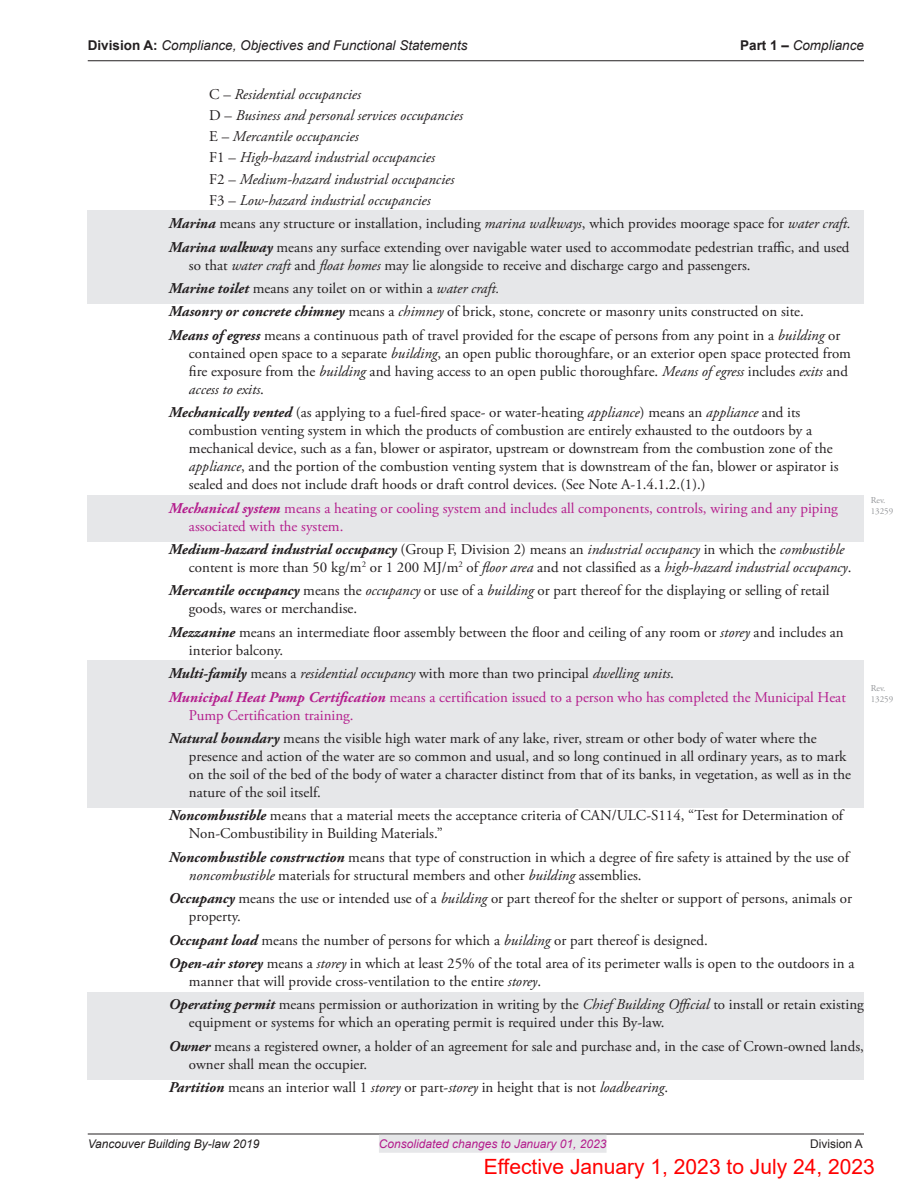
<style>
.page{position:relative;width:918px;height:1188px;background:#fff}
.page>*{position:absolute;margin:0;border:0;box-sizing:border-box;transform-origin:0 0}
.t1{font:21px "Arial";color:#f00}
.Terms{font:15px/18px "Adobe Garamond Pro";color:#231f20}
.body_-_grey_box__COV{font:15px/18px "Adobe Garamond Pro";color:#231f20}
.number_list_2{font:italic 15px "Adobe Garamond Pro";color:#231f20}
.body_-_grey_box_bar{font:15px/18px "Adobe Garamond Pro";color:#b41e8d}
.Terms_-_grey_box__ba{font:15px/18px "Adobe Garamond Pro";color:#b41e8d}
.body_-_grey_box__COV-2{font:italic 15px "Adobe Garamond Pro";color:#231f20}
.number_list_2_last{font:italic 15px "Adobe Garamond Pro";color:#231f20}
.t2{font:italic 13.5px "Arial";color:#231f20}
.t3{font:italic 12px "Arial";color:#b41e8d}
.t4{font:italic 12px "Arial";color:#231f20}
.t5{font:12px "Arial";color:#231f20}
.Revision__COV{font:9px/10.8px "Adobe Garamond Pro";color:#939598}
.s1{font-weight:700;font-style:normal}
.s2{font-style:normal}
.s3{font-weight:700;font-style:italic}
.s4{font-style:italic}
.s5{font-weight:700}
</style>
<div class="page">
<hr style="left:88px;top:60px;width:776px;height:1px;background:#231f20">
<hr style="left:88px;top:1134px;width:776px;height:1px;background:#231f20">
<div style="left:379px;top:1135px;width:228px;height:18px;background:#e6e7e9"></div>
<div style="left:88px;top:211px;width:776px;height:28px;background:#e6e7e9"></div>
<div style="left:88px;top:234px;width:776px;height:46px;background:#e6e7e9"></div>
<div style="left:88px;top:275px;width:776px;height:29px;background:#e6e7e9"></div>
<div style="left:88px;top:495px;width:776px;height:46px;background:#e6e7e9"></div>
<div style="left:88px;top:661px;width:776px;height:28px;background:#e6e7e9"></div>
<div style="left:88px;top:684px;width:776px;height:46px;background:#e6e7e9"></div>
<div style="left:88px;top:725px;width:776px;height:83px;background:#e6e7e9"></div>
<div style="left:88px;top:992px;width:776px;height:46px;background:#e6e7e9"></div>
<div style="left:88px;top:1033px;width:776px;height:47px;background:#e6e7e9"></div>
<p class="t2" style="left:88px;top:37px;width:381px"><span class="s1">Division A:</span> Compliance, Objectives and Functional Statements</p>
<p class="t2" style="left:740px;top:37px;width:125px"><span class="s1">Part 1 –</span> Compliance</p>
<p class="number_list_2" style="left:209px;top:85px;width:153px"><span class="s2">C –</span> Residential occupancies</p>
<p class="number_list_2" style="left:209px;top:106px;width:255px"><span class="s2">D –</span> Business and personal services occupancies</p>
<p class="number_list_2" style="left:209px;top:127px;width:151px"><span class="s2">E –</span> Mercantile occupancies</p>
<p class="number_list_2" style="left:209px;top:149px;width:227px"><span class="s2">F1 –</span> High-hazard industrial occupancies</p>
<p class="number_list_2" style="left:209px;top:170px;width:247px"><span class="s2">F2 –</span> Medium-hazard industrial occupancies</p>
<p class="number_list_2_last" style="left:209px;top:191px;width:223px"><span class="s2">F3 –</span> Low-hazard industrial occupancies</p>
<p class="body_-_grey_box__COV" style="left:169px;top:215px;width:684px"><span class="s3">Marina</span> means any structure or installation, including <span class="s4">marina walkways</span>, which provides moorage space for <span class="s4">water craft.</span></p>
<p class="body_-_grey_box__COV" style="left:189px;top:238px;width:662px;text-indent:-20px"><span class="s3">Marina walkway</span> means any surface extending over navigable water used to accommodate pedestrian traffic, and used so that <span class="s4">water craft</span> and <span class="s4">float homes</span> may lie alongside to receive and discharge cargo and passengers.</p>
<p class="body_-_grey_box__COV" style="left:169px;top:280px;width:332px"><span class="s3">Marine toilet</span> means any toilet on or within a <span class="s4">water craft.</span></p>
<p class="Terms" style="left:169px;top:303px;width:637px"><span class="s3">Masonry or concrete chimney</span> means a <span class="s4">chimney</span> of brick, stone, concrete or masonry units constructed on site.</p>
<p class="Terms" style="left:189px;top:327px;width:664px;text-indent:-20px"><span class="s3">Means of egress</span> means a continuous path of travel provided for the escape of persons from any point in a <span class="s4">building</span> or contained open space to a separate <span class="s4">building</span>, an open public thoroughfare, or an exterior open space protected from fire exposure from the <span class="s4">building</span> and having access to an open public thoroughfare. <span class="s4">Means of egress</span> includes <span class="s4">exits</span> and <span class="s4">access to exits</span>.</p>
<p class="Terms" style="left:189px;top:404px;width:651px;text-indent:-20px"><span class="s3">Mechanically vented</span> (as applying to a fuel-fired space- or water-heating <span class="s4">appliance</span>) means an <span class="s4">appliance</span> and its combustion venting system in which the products of combustion are entirely exhausted to the outdoors by a mechanical device, such as a fan, blower or aspirator, upstream or downstream from the combustion zone of the <span class="s4">appliance</span>, and the portion of the combustion venting system that is downstream of the fan, blower or aspirator is sealed and does not include draft hoods or draft control devices. (See Note A-1.4.1.2.(1).)</p>
<p class="Terms_-_grey_box__ba" style="left:189px;top:499px;width:650px;text-indent:-20px"><span class="s3">Mechanical system</span> means a heating or cooling system and includes all components, controls, wiring and any piping associated with the system.</p>
<p class="Terms" style="left:189px;top:541px;width:664px;text-indent:-20px"><span class="s3">Medium-hazard industrial occupancy</span> (Group F, Division 2) means an <span class="s4">industrial occupancy</span> in which the <span class="s4">combustible </span>content is more than 50 kg/m<sup>2</sup> or 1 200 MJ/m<sup>2</sup> of <span class="s4">floor area</span> and not classified as a <span class="s4">high-hazard industrial occupancy</span>.</p>
<p class="Terms" style="left:189px;top:582px;width:642px;text-indent:-20px"><span class="s3">Mercantile occupancy</span> means the <span class="s4">occupancy</span> or use of a <span class="s4">building</span> or part thereof for the displaying or selling of retail goods, wares or merchandise.</p>
<p class="Terms" style="left:189px;top:624px;width:656px;text-indent:-20px"><span class="s3">Mezzanine</span> means an intermediate floor assembly between the floor and ceiling of any room or <span class="s4">storey</span> and includes an interior balcony.</p>
<p class="body_-_grey_box__COV-2" style="left:169px;top:664px;width:507px"><span class="s5">Multi-family</span> <span class="s2">means a</span> residential occupancy <span class="s2">with more than two principal</span> dwelling units<span class="s2">.</span></p>
<p class="body_-_grey_box_bar" style="left:189px;top:688px;width:658px;text-indent:-20px"><span class="s3">Municipal Heat Pump Certification</span> means a certification issued to a person who has completed the Municipal Heat<br>Pump Certification training.</p>
<p class="body_-_grey_box__COV" style="left:189px;top:730px;width:664px;text-indent:-20px"><span class="s3">Natural boundary</span> means the visible high water mark of any lake, river, stream or other body of water where the presence and action of the water are so common and usual, and so long continued in all ordinary years, as to mark on the soil of the bed of the body of water a character distinct from that of its banks, in vegetation, as well as in the nature of the soil itself.</p>
<p class="Terms" style="left:189px;top:807px;width:656px;text-indent:-20px"><span class="s3">Noncombustible</span> means that a material meets the acceptance criteria of CAN/ULC-S114, “Test for Determination of<br>Non-Combustibility in Building Materials.”</p>
<p class="Terms" style="left:189px;top:849px;width:662px;text-indent:-20px"><span class="s3">Noncombustible construction</span> means that type of construction in which a degree of fire safety is attained by the use of <span class="s4">noncombustible</span> materials for structural members and other <span class="s4">building</span> assemblies.</p>
<p class="Terms" style="left:189px;top:890px;width:665px;text-indent:-20px"><span class="s3">Occupancy</span> means the use or intended use of a <span class="s4">building</span> or part thereof for the shelter or support of persons, animals or property.</p>
<p class="Terms" style="left:169px;top:931px;width:541px"><span class="s3">Occupant load</span> means the number of persons for which a <span class="s4">building</span> or part thereof is designed.</p>
<p class="Terms" style="left:189px;top:955px;width:667px;text-indent:-20px"><span class="s3">Open-air storey</span> means a <span class="s4">storey</span> in which at least 25% of the total area of its perimeter walls is open to the outdoors in a manner that will provide cross-ventilation to the entire <span class="s4">storey</span>.</p>
<p class="body_-_grey_box__COV" style="left:189px;top:996px;width:676px;text-indent:-20px"><span class="s3">Operating permit</span> means permission or authorization in writing by the <span class="s4">Chief Building Official</span> to install or retain existing equipment or systems for which an operating permit is required under this By-law.</p>
<p class="body_-_grey_box__COV" style="left:189px;top:1038px;width:677px;text-indent:-20px"><span class="s3">Owner</span> means a registered owner, a holder of an agreement for sale and purchase and, in the case of Crown-owned lands, owner shall mean the occupier.</p>
<p class="Terms" style="left:169px;top:1079px;width:501px"><span class="s3">Partition</span> means an interior wall 1 <span class="s4">storey</span> or part-<span class="s4">storey</span> in height that is not <span class="s4">loadbearing</span>.</p>
<p class="Revision__COV" style="left:871px;top:495px;width:24px">Rev.<br>13259</p>
<p class="Revision__COV" style="left:871px;top:683px;width:24px">Rev.<br>13259</p>
<p class="t4" style="left:88px;top:1136px;width:173px">Vancouver Building By-law 2019</p>
<p class="t3" style="left:379px;top:1136px;width:229px">Consolidated changes to January 01, 2023</p>
<p class="t5" style="left:810px;top:1135px;width:54px">Division A</p>
<h1 class="t1" style="left:484px;top:1152px;width:393px">Effective January 1, 2023 to July 24, 2023</h1>
</div>
